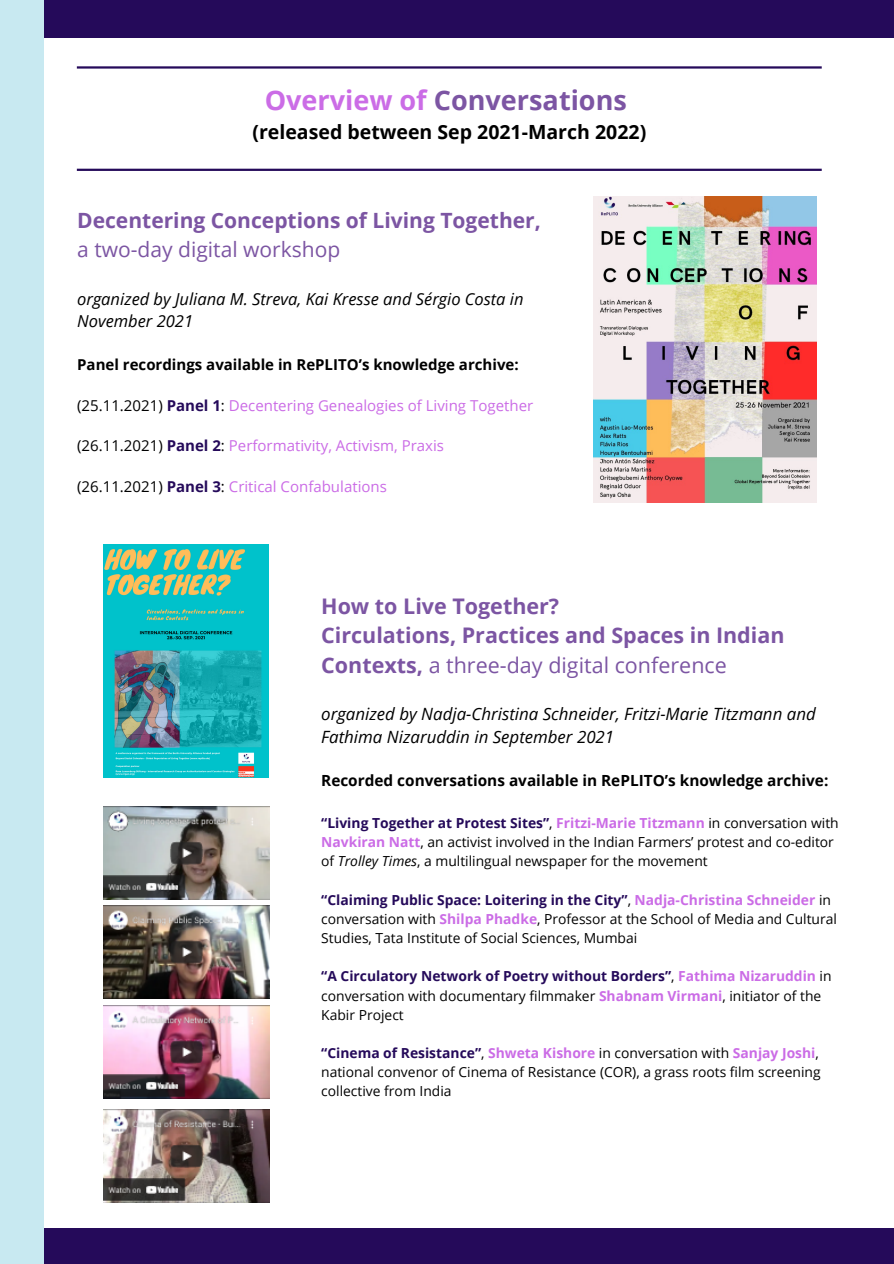
<style>
.page{position:relative;width:894px;height:1264px;background:#fff}
.page>*{position:absolute;margin:0;border:0;box-sizing:border-box;transform-origin:0 0}
.t1{font:700 27px "Open Sans";color:#7c55a3}
.t2{font:700 21.45px/29.2px "Open Sans";color:#7c55a3}
.t3{font:700 21px/29.2px "Open Sans";color:#7c55a3}
.t4{font:700 19.5px "Open Sans";color:#000}
.t5{font:italic 16.95px/22.5px "Open Sans";color:#000}
.t6{font:italic 16.5px/22.5px "Open Sans";color:#000}
.t7{font:700 15.3px "Open Sans";color:#000}
.t8{font:15px "Open Sans";color:#cb6ce6}
.t9{font:700 15px "Open Sans";color:#000}
.t10{font:13.8px/19.2px "Open Sans";color:#000}
.s1{color:#cb6ce6}
.s2{font-weight:400}
.s3{color:#000}
.s4{font-weight:700;color:#250a5a}
.s5{font-weight:700;color:#cb6ce6}
.s6{font-style:italic}
</style>
<div class="page">
<div style="left:0;top:1228px;width:893px;height:35px;background:#250a5a"></div>
<div style="left:0;top:0;width:893px;height:38px;background:#250a5a"></div>
<hr style="left:77px;top:169px;width:744px;height:2px;background:#250a5a">
<hr style="left:77px;top:66px;width:744px;height:3px;background:#250a5a">
<img style="left:593px;top:196px;width:223px;height:307px">
<div style="left:0;top:0;width:44px;height:1263px;background:#c8e9f1"></div>
<img style="left:103px;top:544px;width:165px;height:233px">
<img style="left:103px;top:1109px;width:166px;height:93px">
<img style="left:103px;top:806px;width:166px;height:93px">
<img style="left:103px;top:905px;width:166px;height:93px">
<img style="left:103px;top:1005px;width:166px;height:93px">
<p class="t1" style="left:264px;top:81px;width:363px"><span class="s1">Overview of</span> Conversations</p>
<p class="t4" style="left:252px;top:118px;width:395px">(released between Sep 2021-March 2022)</p>
<p class="t3" style="left:77px;top:205px;width:465px">Decentering Conceptions of Living Together, <span class="s2">a two-day digital workshop</span></p>
<p class="t6" style="left:77px;top:287px;width:448px">organized by Juliana M. Streva, Kai Kresse and Sérgio Costa in<br>November 2021</p>
<p class="t9" style="left:77px;top:354px;width:443px">Panel recordings available in RePLITO’s knowledge archive:</p>
<p class="t8" style="left:77px;top:394px;width:457px"><span class="s3">(25.11.2021)</span> <span class="s4">Panel 1</span><span class="s3">:</span> Decentering Genealogies of Living Together</p>
<p class="t8" style="left:77px;top:435px;width:368px"><span class="s3">(26.11.2021)</span> <span class="s4">Panel 2</span><span class="s3">:</span> Performativity, Activism, Praxis</p>
<p class="t8" style="left:77px;top:475px;width:311px"><span class="s3">(26.11.2021)</span> <span class="s4">Panel 3</span><span class="s3">:</span> Critical Confabulations</p>
<p class="t2" style="left:321px;top:591px;width:239px">How to Live Together?</p>
<p class="t2" style="left:321px;top:620px;width:464px">Circulations, Practices and Spaces in Indian<br>Contexts, <span class="s2">a three-day digital conference</span></p>
<p class="t5" style="left:321px;top:702px;width:496px">organized by Nadja-Christina Schneider, Fritzi-Marie Titzmann and<br>Fathima Nizaruddin in September 2021</p>
<p class="t7" style="left:321px;top:770px;width:508px">Recorded conversations available in RePLITO’s knowledge archive:</p>
<p class="t10" style="left:321px;top:813px;width:519px"><span class="s4">“Living Together at Protest Sites”</span>, <span class="s5">Fritzi-Marie Titzmann</span> in conversation with<br><span class="s5">Navkiran Natt</span>, an activist involved in the Indian Farmers’ protest and co-editor of <span class="s6">Trolley Times</span>, a multilingual newspaper for the movement</p>
<p class="t10" style="left:321px;top:889px;width:517px"><span class="s4">“Claiming Public Space: Loitering in the City”</span>, <span class="s5">Nadja-Christina Schneider</span> in conversation with <span class="s5">Shilpa Phadke</span>, Professor at the School of Media and Cultural<br>Studies, Tata Institute of Social Sciences, Mumbai</p>
<p class="t10" style="left:321px;top:966px;width:512px"><span class="s4">“A Circulatory Network of Poetry without Borders”</span>, <span class="s5">Fathima Nizaruddin</span> in conversation with documentary filmmaker <span class="s5">Shabnam Virmani</span>, initiator of the<br>Kabir Project</p>
<p class="t10" style="left:321px;top:1042px;width:500px"><span class="s4">“Cinema of Resistance”</span>, <span class="s5">Shweta Kishore</span> in conversation with <span class="s5">Sanjay Joshi</span>, national convenor of Cinema of Resistance (COR), a grass roots film screening collective from India</p>
</div>
